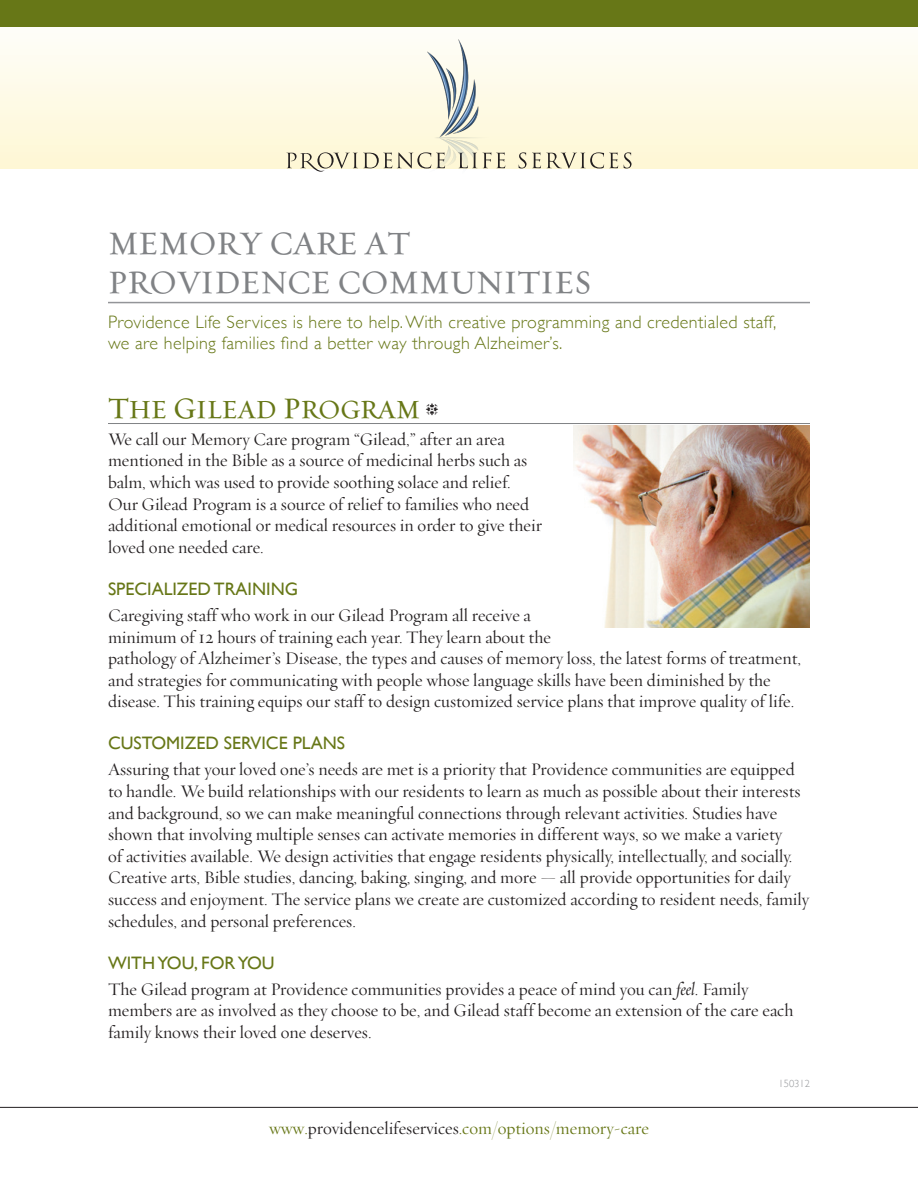
<style>
.page{position:relative;width:918px;height:1188px;background:#fff}
.page>*{position:absolute;margin:0;border:0;box-sizing:border-box;transform-origin:0 0}
.First_Header{font:33px/39.6px "Requiem Semi Bold ORB";color:#808285}
.Headers{font:26.4px "Requiem Semi Bold ORB SC880";color:#677717}
.Body_Paragraphs{font:18px/21.6px "Requiem Display HTF Roman";color:#231f20}
.First_Paragraph_Ital{font:300 18px/21px "Gill Sans";letter-spacing:.02em;color:#677717}
.Body_Paragraphs-2{font:18px "Gill Sans";color:#677717}
.t1{font:18px "Requiem Display HTF Roman";color:#677717}
.t2{font:300 10.5px "Gill Sans";color:#939598}
.s1{font-size:30px}
.s2{font-family:"Requiem Display HTF Italic"}
.s3{color:#231f20}
</style>
<div class="page">
<svg style="left:0;top:45px;width:918px;height:124px"></svg>
<svg style="left:286px;top:152px;width:116px;height:20px;background:#d9d3bd"></svg>
<svg style="left:519px;top:152px;width:7px;height:16px"></svg>
<svg style="left:532px;top:152px;width:86px;height:16px"></svg>
<svg style="left:624px;top:152px;width:8px;height:16px"></svg>
<img style="left:402px;top:39px;width:117px;height:130px">
<hr style="left:0;top:1107px;width:918px;height:1px;background:#231f20">
<div style="left:0;top:0;width:918px;height:27px;background:#677717"></div>
<hr style="left:108px;top:302px;width:702px;height:1px;background:#939598">
<hr style="left:108px;top:423px;width:702px;height:1px;background:#808285">
<img style="left:574px;top:425px;width:236px;height:203px">
<p class="First_Header" style="left:108px;top:224px;width:485px">MEMORY CARE AT<br>PROVIDENCE COMMUNITIES</p>
<p class="First_Paragraph_Ital" style="left:108px;top:310px;width:670px">Providence Life Services is here to help. With creative programming and credentialed staff, we are helping families find a better way through Alzheimer’s.</p>
<p class="Headers" style="left:108px;top:394px;width:314px"><span class="s1">T</span>HE <span class="s1">G</span>ILEAD <span class="s1">P</span>ROGRAM</p>
<p class="Body_Paragraphs" style="left:108px;top:429px;width:435px">We call our Memory Care program “Gilead,” after an area mentioned in the Bible as a source of medicinal herbs such as balm, which was used to provide soothing solace and relief.<br>Our Gilead Program is a source of relief to families who need additional emotional or medical resources in order to give their loved one needed care.</p>
<p class="Body_Paragraphs-2" style="left:108px;top:578px;width:192px">SPECIALIZED TRAINING</p>
<p class="Body_Paragraphs" style="left:108px;top:605px;width:695px">Caregiving staff who work in our Gilead Program all receive a<br>minimum of 12 hours of training each year. They learn about the<br>pathology of Alzheimer’s Disease, the types and causes of memory loss, the latest forms of treatment, and strategies for communicating with people whose language skills have been diminished by the disease. This training equips our staff to design customized service plans that improve quality of life.</p>
<p class="Body_Paragraphs-2" style="left:108px;top:733px;width:239px">CUSTOMIZED SERVICE PLANS</p>
<p class="Body_Paragraphs" style="left:108px;top:759px;width:703px">Assuring that your loved one’s needs are met is a priority that Providence communities are equipped to handle. We build relationships with our residents to learn as much as possible about their interests and background, so we can make meaningful connections through relevant activities. Studies have shown that involving multiple senses can activate memories in different ways, so we make a variety<br>of activities available. We design activities that engage residents physically, intellectually, and socially.<br>Creative arts, Bible studies, dancing, baking, singing, and more — all provide opportunities for daily success and enjoyment. The service plans we create are customized according to resident needs, family schedules, and personal preferences.</p>
<p class="Body_Paragraphs-2" style="left:108px;top:952px;width:168px">WITH YOU, FOR YOU</p>
<p class="Body_Paragraphs" style="left:108px;top:979px;width:687px">The Gilead program at Providence communities provides a peace of mind you can <span class="s2">feel</span>. Family members are as involved as they choose to be, and Gilead staff become an extension of the care each family knows their loved one deserves.</p>
<p class="t2" style="left:778px;top:1076px;width:33px">150312</p>
<p class="t1" style="left:269px;top:1117px;width:381px">www.<span class="s3">providencelifeservices</span>.com/options/memory-care</p>
</div>
